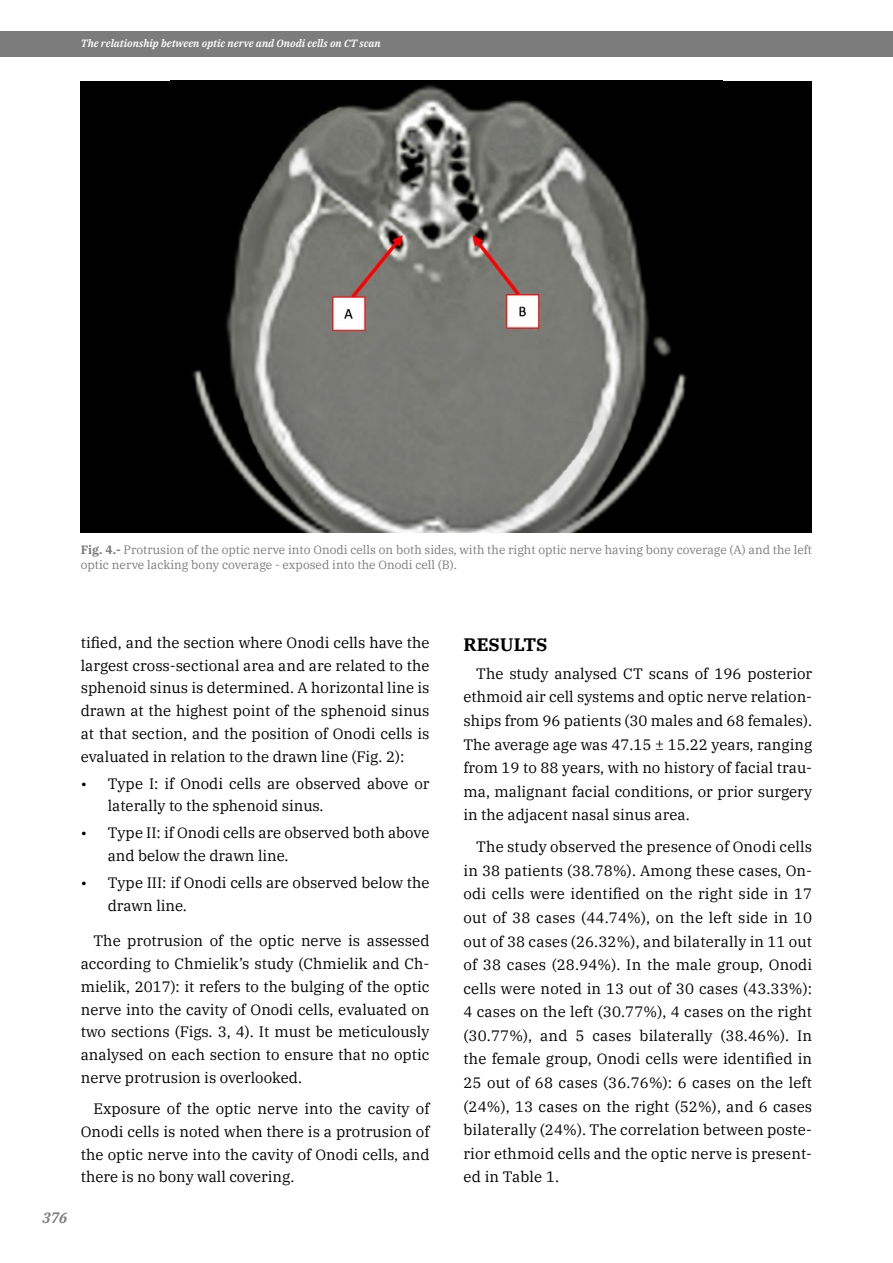
<style>
.page{position:relative;width:893px;height:1263px;background:#fff}
.page>*{position:absolute;margin:0;border:0;box-sizing:border-box;transform-origin:0 0}
.t1{font:700 18px "IBM Plex Serif";color:#000}
.t2{font:15px/23.5px "IBM Plex Serif";color:#000;text-align:justify}
.t3{font:italic 600 15px "IBM Plex Serif";color:#7c7c7c}
.t4{font:12px/15px "IBM Plex Serif";color:#7c7c7c}
.t5{font:italic 600 10.5px "IBM Plex Serif";color:#fff}
.s1{font-weight:700}
</style>
<div class="page">
<div style="left:0;top:31px;width:893px;height:25px;background:#7c7c7c"></div>
<div style="left:81px;top:81px;width:731px;height:451px;background:#000"></div>
<img style="left:192px;top:85px;width:495px;height:447px">
<p class="t5" style="left:81px;top:35px;width:301px">The relationship between optic nerve and Onodi cells on CT scan</p>
<p class="t4" style="left:81px;top:541px;width:733px"><span class="s1">Fig. 4.-</span> Protrusion of the optic nerve into Onodi cells on both sides, with the right optic nerve having bony coverage (A) and the left optic nerve lacking bony coverage - exposed into the Onodi cell (B).</p>
<p class="t3" style="left:43px;top:1206px;width:26px">376</p>
<p class="t2" style="left:81px;top:630px;width:350px;line-height:22.8px">tified, and the section where Onodi cells have the largest cross-sectional area and are related to the sphenoid sinus is determined. A horizontal line is drawn at the highest point of the sphenoid sinus at that section, and the position of Onodi cells is evaluated in relation to the drawn line (Fig. 2):</p>
<p class="t2" style="left:108px;top:771px;width:323px;line-height:22.8px;text-indent:-27px">• Type I: if Onodi cells are observed above or laterally to the sphenoid sinus.</p>
<p class="t2" style="left:108px;top:820px;width:323px;line-height:22.8px;text-indent:-27px">• Type II: if Onodi cells are observed both above and below the drawn line.</p>
<p class="t2" style="left:108px;top:870px;width:323px;line-height:22.8px;text-indent:-27px">• Type III: if Onodi cells are observed below the drawn line.</p>
<p class="t2" style="left:81px;top:928px;width:350px;line-height:22.8px;text-indent:13px">The protrusion of the optic nerve is assessed according to Chmielik’s study (Chmielik and Ch&shy;mielik, 2017): it refers to the bulging of the optic nerve into the cavity of Onodi cells, evaluated on two sections (Figs. 3, 4). It must be meticulously analysed on each section to ensure that no optic nerve protrusion is overlooked.</p>
<p class="t2" style="left:81px;top:1096px;width:350px;line-height:22.8px;text-indent:13px">Exposure of the optic nerve into the cavity of Onodi cells is noted when there is a protrusion of the optic nerve into the cavity of Onodi cells, and there is no bony wall covering.</p>
<p class="t1" style="left:463px;top:630px;width:86px">RESULTS</p>
<p class="t2" style="left:463px;top:660px;width:350px;text-indent:13px">The study analysed CT scans of 196 posterior ethmoid air cell systems and optic nerve relation&shy;ships from 96 patients (30 males and 68 females).<br>The average age was 47.15 ± 15.22 years, ranging from 19 to 88 years, with no history of facial trau&shy;ma, malignant facial conditions, or prior surgery in the adjacent nasal sinus area.</p>
<p class="t2" style="left:463px;top:834px;width:350px;text-indent:13px">The study observed the presence of Onodi cells in 38 patients (38.78%). Among these cases, On&shy;odi cells were identified on the right side in 17 out of 38 cases (44.74%), on the left side in 10 out of 38 cases (26.32%), and bilaterally in 11 out of 38 cases (28.94%). In the male group, Onodi cells were noted in 13 out of 30 cases (43.33%):<br>4 cases on the left (30.77%), 4 cases on the right (30.77%), and 5 cases bilaterally (38.46%). In the female group, Onodi cells were identified in 25 out of 68 cases (36.76%): 6 cases on the left (24%), 13 cases on the right (52%), and 6 cases bilaterally (24%). The correlation between poste&shy;rior ethmoid cells and the optic nerve is present&shy;ed in Table 1.</p>
</div>
